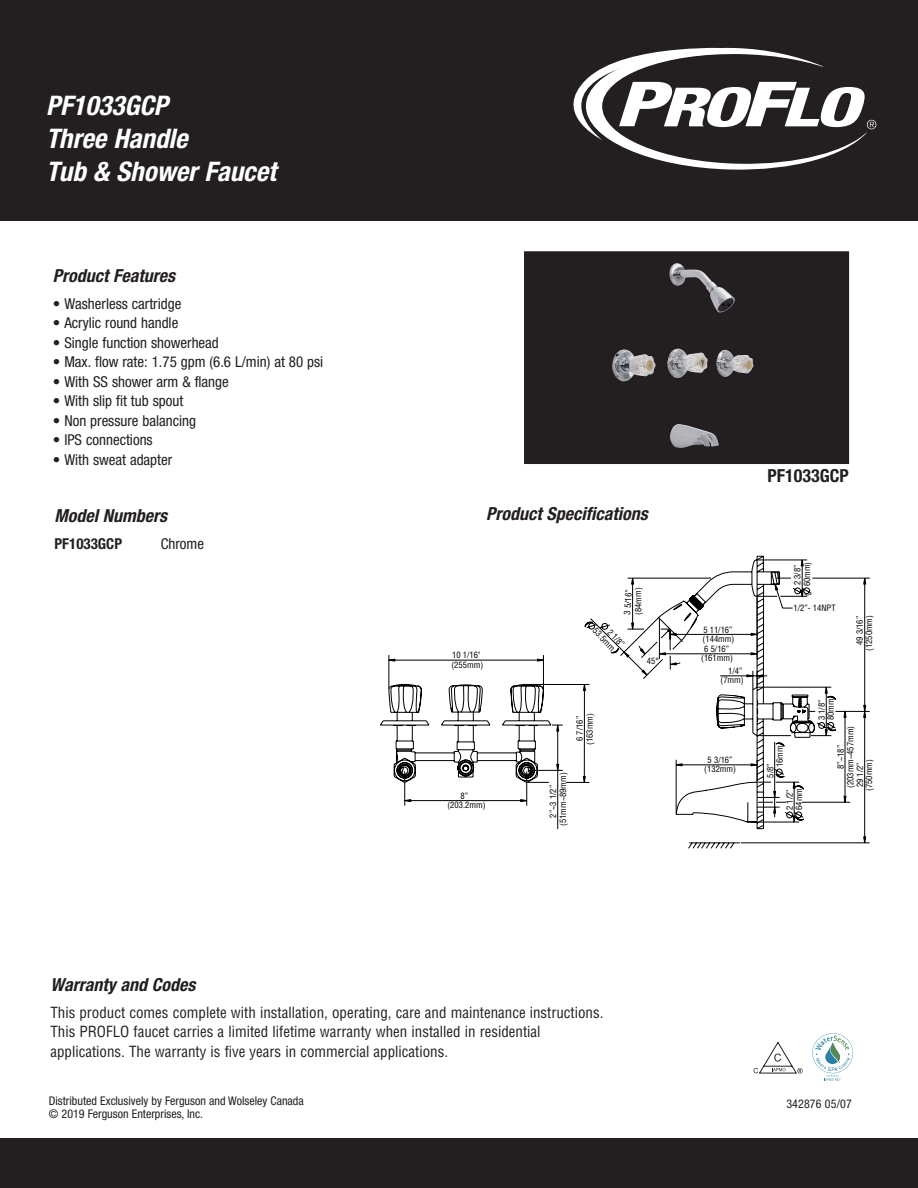
<style>
.page{position:relative;width:918px;height:1188px;background:#fff}
.page>*{position:absolute;margin:0;border:0;box-sizing:border-box;transform-origin:0 0}
.t1{font:italic 700 condensed 27px/33px "Helvetica Neue";color:#fff}
.t2{font:italic 700 condensed 18px "Helvetica Neue";color:#231f20}
.t3{font:700 condensed 18px "Helvetica Neue";color:#231f20}
.t4{font:condensed 15px "Helvetica";color:#231f20}
.PROFLO_COPY_ONE_SIDE{font:condensed 15px "Helvetica Neue";color:#231f20}
.PROFLO_COPY_ONE_SIDE-2{font:700 condensed 15px "Helvetica Neue";color:#231f20}
.t5{font:condensed 12px/13.5px "Helvetica Neue";color:#231f20}
.t6{font:condensed 8.55px/9px "Helvetica";color:#000;text-align:center}
</style>
<div class="page">
<div style="left:0;top:1139px;width:918px;height:49px;background:#231f20"></div>
<div style="left:0;top:0;width:918px;height:220px;background:#231f20"></div>
<svg style="left:573px;top:47px;width:303px;height:123px"></svg>
<div style="left:525px;top:252px;width:323px;height:211px;background:#231f20"></div>
<div style="left:524px;top:251px;width:325px;height:213px;border:2px solid #231f20"></div>
<img style="left:612px;top:263px;width:123px;height:119px">
<svg style="left:754px;top:1042px;width:49px;height:31px"></svg>
<svg style="left:812px;top:1033px;width:41px;height:48px"></svg>
<svg style="left:557px;top:577px;width:313px;height:272px"></svg>
<svg style="left:380px;top:556px;width:435px;height:273px"></svg>
<p class="t1" style="left:46px;top:89px;width:143px">PF1033GCP<br>Three Handle</p>
<p class="t1" style="left:46px;top:155px;width:232px">Tub &amp; Shower Faucet</p>
<p class="t2" style="left:53px;top:265px;width:124px">Product Features</p>
<p class="PROFLO_COPY_ONE_SIDE" style="left:53px;top:295px;width:130px">• Washerless cartridge</p>
<p class="PROFLO_COPY_ONE_SIDE" style="left:53px;top:314px;width:127px">• Acrylic round handle</p>
<p class="PROFLO_COPY_ONE_SIDE" style="left:53px;top:334px;width:168px">• Single function showerhead</p>
<p class="PROFLO_COPY_ONE_SIDE" style="left:53px;top:353px;width:272px">• Max. flow rate: 1.75 gpm (6.6 L/min) at 80 psi</p>
<p class="PROFLO_COPY_ONE_SIDE" style="left:53px;top:373px;width:177px">• With SS shower arm &amp; flange</p>
<p class="PROFLO_COPY_ONE_SIDE" style="left:53px;top:392px;width:132px">• With slip fit tub spout</p>
<p class="PROFLO_COPY_ONE_SIDE" style="left:53px;top:412px;width:145px">• Non pressure balancing</p>
<p class="PROFLO_COPY_ONE_SIDE" style="left:53px;top:431px;width:101px">• IPS connections</p>
<p class="PROFLO_COPY_ONE_SIDE" style="left:53px;top:451px;width:121px">• With sweat adapter</p>
<p class="t2" style="left:54px;top:505px;width:114px">Model Numbers</p>
<p class="PROFLO_COPY_ONE_SIDE-2" style="left:54px;top:534px;width:69px">PF1033GCP</p>
<p class="PROFLO_COPY_ONE_SIDE" style="left:161px;top:535px;width:45px">Chrome</p>
<p class="t2" style="left:486px;top:503px;width:163px">Product Specifications</p>
<p class="t6" style="left:451px;top:650px;width:33px;line-height:9.6px;text-align:left">10 1/16" (255mm)</p>
<p class="t6" style="left:623px;top:614px;width:26px;rotate:-86deg">3 5/16”</p>
<p class="t6" style="left:634px;top:615px;width:29px;rotate:-91deg">(84mm)</p>
<p class="t6" style="left:598px;top:626px;width:30px;rotate:47deg">53.5mm</p>
<p class="t6" style="left:612px;top:627px;width:22px;rotate:47deg">2 1/8”</p>
<p class="t6" style="left:647px;top:656px;width:13px">45°</p>
<p class="t3" style="left:767px;top:465px;width:83px">PF1033GCP</p>
<p class="t6" style="left:703px;top:625px;width:31px">5 11/16”</p>
<p class="t6" style="left:701px;top:645px;width:33px">6 5/16” (161mm)</p>
<p class="t6" style="left:703px;top:634px;width:33px">(144mm)</p>
<p class="t6" style="left:721px;top:666px;width:25px;text-align:right">1/4” (7mm)</p>
<p class="t6" style="left:803px;top:586px;width:26px;rotate:-90deg">60mm)</p>
<p class="t6" style="left:802px;top:596px;width:4px;rotate:-90deg">(</p>
<p class="t6" style="left:793px;top:585px;width:22px;rotate:-90deg">2 3/8”</p>
<p class="t6" style="left:794px;top:603px;width:44px">1/2”- 14NPT</p>
<p class="t6" style="left:864px;top:651px;width:38px;rotate:-90deg">(1250mm)</p>
<p class="t6" style="left:855px;top:645px;width:31px;rotate:-90deg">49 3/16”</p>
<p class="t6" style="left:447px;top:791px;width:40px">8” (203.2mm)</p>
<p class="t6" style="left:548px;top:826px;width:55px;line-height:9.8px;rotate:-90deg">2”~3 1/2” (51mm~89mm)</p>
<p class="t6" style="left:817px;top:720px;width:23px;text-align:left;rotate:-90deg">3 1/8”<br>80mm</p>
<p class="t6" style="left:585px;top:745px;width:33px;rotate:-90deg">(163mm)</p>
<p class="t6" style="left:575px;top:741px;width:26px;rotate:-90deg">6 7/16”</p>
<p class="t6" style="left:846px;top:788px;width:64px;rotate:-90deg">(203mm~457mm)</p>
<p class="t6" style="left:836px;top:769px;width:25px;rotate:-90deg">8”~18”</p>
<p class="t6" style="left:775px;top:767px;width:23px;rotate:-90deg">16mm</p>
<p class="t6" style="left:704px;top:756px;width:33px">5 3/16” (132mm)</p>
<p class="t6" style="left:766px;top:778px;width:16px;rotate:-90deg">5/8”</p>
<p class="t6" style="left:855px;top:791px;width:33px;rotate:-90deg">29 1/2” (750mm)</p>
<p class="t6" style="left:785px;top:810px;width:24px;line-height:9.4px;text-align:left;rotate:-90deg">2 1/2”<br>64mm</p>
<p class="t2" style="left:50px;top:974px;width:147px">Warranty and Codes</p>
<p class="t4" style="left:50px;top:1003px;width:555px">This product comes complete with installation, operating, care and maintenance instructions.</p>
<p class="t4" style="left:50px;top:1022px;width:492px">This PROFLO faucet carries a limited lifetime warranty when installed in residential</p>
<p class="t4" style="left:50px;top:1042px;width:399px">applications. The warranty is five years in commercial applications.</p>
<h3 class="t5" style="left:49px;top:1094px;width:257px">Distributed Exclusively by Ferguson and Wolseley Canada © 2019 Ferguson Enterprises, Inc.</h3>
<h3 class="t5" style="left:786px;top:1097px;width:67px">342876 05/07</h3>
</div>
